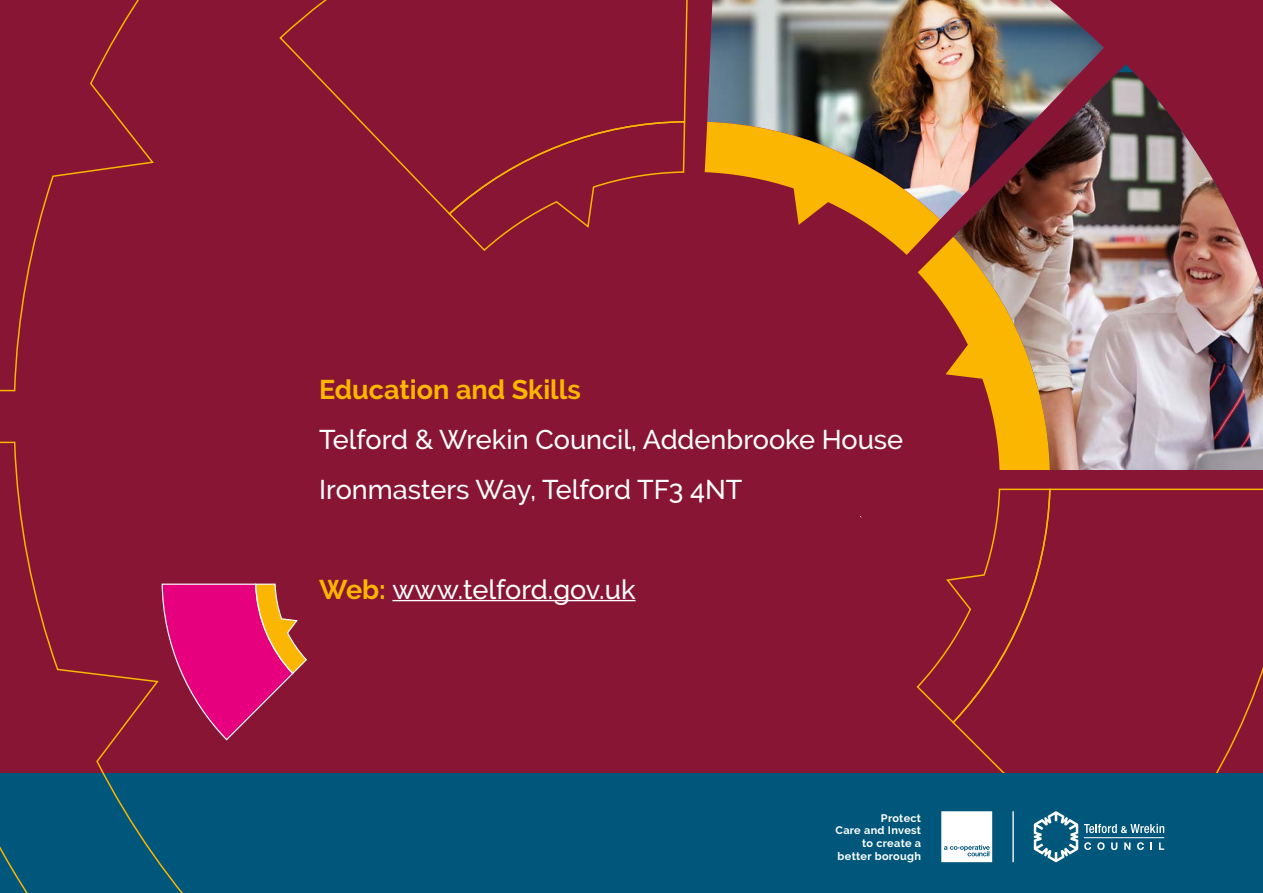
<style>
.page{position:relative;width:1263px;height:893px;background:#881534}
.page>*{position:absolute;margin:0;border:0;box-sizing:border-box;transform-origin:0 0}
.Council_Plan_sub_hea{font:500 27px "Raleway";color:#fff}
.Council_Plan_sub_hea-2{font:700 27px "Raleway";color:#fab600}
.t1{font:700 10.95px/12.6px "Raleway";letter-spacing:.03em;color:#fff;text-align:right}
.s1{font-weight:700;color:#fab600}
</style>
<div class="page">
<svg style="left:223px;top:583px;width:84px;height:158px"></svg>
<img style="left:1050px;top:72px;width:213px;height:398px">
<svg style="left:955px;top:488px;width:308px;height:285px"></svg>
<svg style="left:916px;top:488px;width:135px;height:237px"></svg>
<svg style="left:0;top:0;width:154px;height:392px"></svg>
<svg style="left:279px;top:0;width:409px;height:212px"></svg>
<svg style="left:447px;top:120px;width:239px;height:131px"></svg>
<img style="left:707px;top:0;width:397px;height:219px">
<svg style="left:705px;top:122px;width:345px;height:348px"></svg>
<div style="left:0;top:773px;width:1263px;height:120px;background:#00577b"></div>
<svg style="left:0;top:441px;width:223px;height:452px"></svg>
<svg style="left:1084px;top:824px;width:80px;height:9px"></svg>
<svg style="left:1034px;top:811px;width:44px;height:51px"></svg>
<hr style="left:1084px;top:837px;width:80px;height:1px;background:#fff">
<svg style="left:1084px;top:842px;width:7px;height:8px"></svg>
<svg style="left:1097px;top:842px;width:7px;height:8px"></svg>
<svg style="left:1111px;top:842px;width:6px;height:8px"></svg>
<svg style="left:1124px;top:842px;width:6px;height:8px"></svg>
<svg style="left:1137px;top:842px;width:7px;height:8px"></svg>
<svg style="left:1150px;top:842px;width:2px;height:8px"></svg>
<svg style="left:1159px;top:842px;width:5px;height:8px"></svg>
<hr style="left:1012px;top:811px;width:2px;height:51px;background:#fff">
<svg style="left:941px;top:811px;width:51px;height:51px;background:#eef4f6"></svg>
<hr style="left:392px;top:600px;width:243px;height:1px;background:#fff">
<p class="Council_Plan_sub_hea-2" style="left:319px;top:374px;width:263px">Education and Skills</p>
<p class="Council_Plan_sub_hea" style="left:319px;top:423px;width:585px">Telford &amp; Wrekin Council, Addenbrooke House</p>
<p class="Council_Plan_sub_hea" style="left:319px;top:473px;width:425px">Ironmasters Way, Telford TF3 4NT</p>
<p class="Council_Plan_sub_hea" style="left:319px;top:573px;width:318px"><span class="s1">Web:</span> www.telford.gov.uk</p>
<p class="t1" style="left:835px;top:812px;width:87px">Protect<br>Care and Invest to create a better borough</p>
</div>
